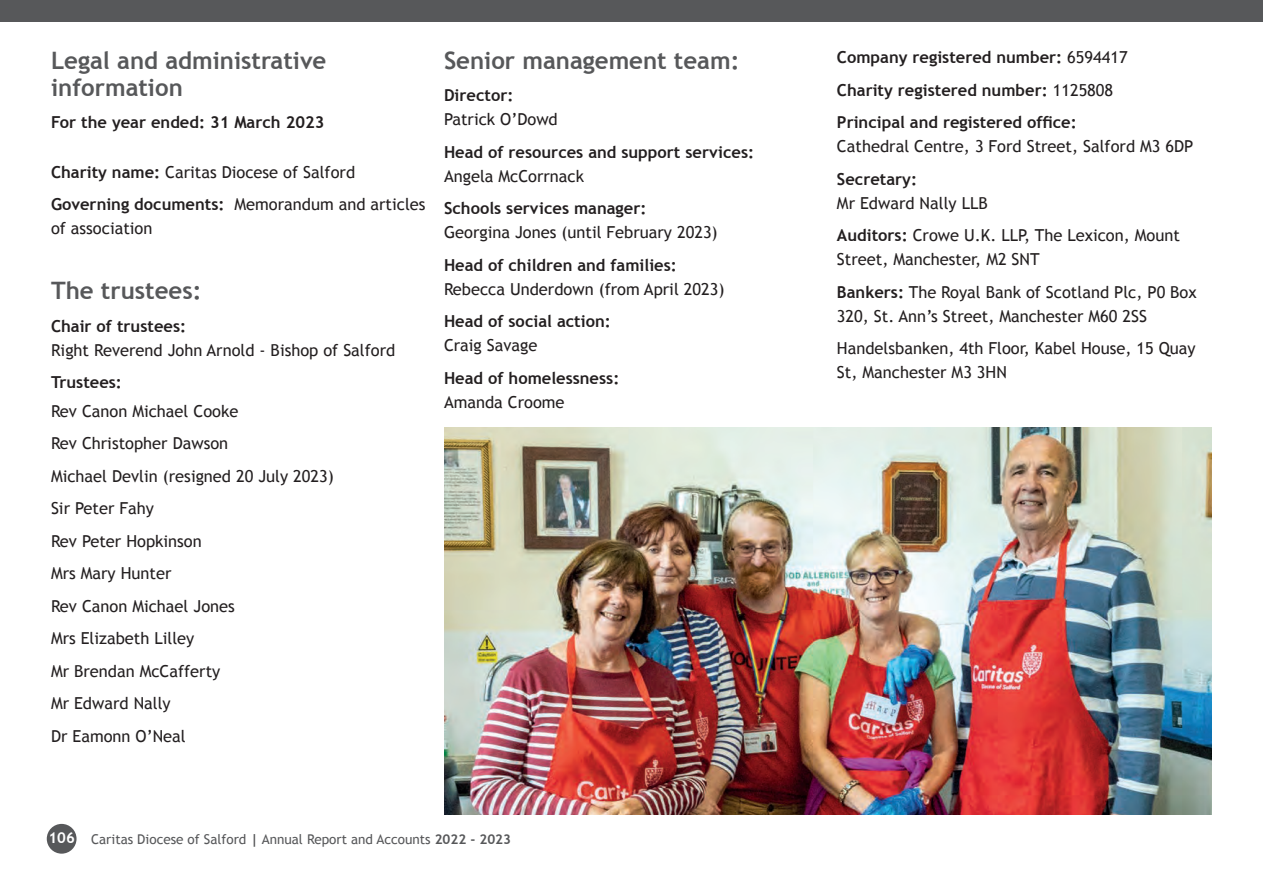
<style>
.page{position:relative;width:1263px;height:893px;background:#fff}
.page>*{position:absolute;margin:0;border:0;box-sizing:border-box;transform-origin:0 0}
.t1{font:700 24px/27px "Trebuchet MS";color:#57585a}
.t2{font:16.5px/32.5px "Trebuchet MS";color:#231f20}
.t3{font:700 16.5px/32.5px "Trebuchet MS";color:#231f20}
.t4{font:700 15px "Trebuchet MS";color:#fff}
.t5{font:13.5px "Trebuchet MS";color:#57585a}
.s1{font-weight:700}
.s2{font-weight:400}
</style>
<div class="page">
<div style="left:0;top:0;width:1263px;height:21px;background:#57585a"></div>
<div style="left:47px;top:824px;width:30px;height:30px;background:#57585a;border-radius:50%"></div>
<img style="left:444px;top:427px;width:768px;height:387px">
<h1 class="t1" style="left:51px;top:47px;width:277px">Legal and administrative information</h1>
<p class="t3" style="left:51px;top:106px;width:275px">For the year ended: 31 March 2023</p>
<p class="t2" style="left:51px;top:156px;width:376px"><span class="s1">Charity name:</span> Caritas Diocese of Salford<br><span class="s1">Governing documents:</span> Memorandum and articles</p>
<p class="t2" style="left:51px;top:212px;width:103px">of association</p>
<h1 class="t1" style="left:51px;top:277px;width:152px">The trustees:</h1>
<p class="t3" style="left:51px;top:310px;width:137px">Chair of trustees:</p>
<p class="t2" style="left:51px;top:334px;width:346px">Right Reverend John Arnold - Bishop of Salford</p>
<p class="t3" style="left:51px;top:366px;width:72px">Trustees:</p>
<p class="t2" style="left:51px;top:395px;width:284px">Rev Canon Michael Cooke<br>Rev Christopher Dawson<br>Michael Devlin (resigned 20 July 2023)<br>Sir Peter Fahy<br>Rev Peter Hopkinson<br>Mrs Mary Hunter<br>Rev Canon Michael Jones<br>Mrs Elizabeth Lilley<br>Mr Brendan McCafferty<br>Mr Edward Nally<br>Dr Eamonn O’Neal</p>
<h1 class="t1" style="left:444px;top:47px;width:297px">Senior management team:</h1>
<p class="t3" style="left:444px;top:79px;width:71px">Director:</p>
<p class="t2" style="left:444px;top:103px;width:115px">Patrick O’Dowd</p>
<p class="t3" style="left:444px;top:136px;width:312px">Head of resources and support services:</p>
<p class="t2" style="left:444px;top:160px;width:142px">Angela McCorrnack</p>
<p class="t3" style="left:444px;top:192px;width:204px">Schools services manager:</p>
<p class="t2" style="left:444px;top:216px;width:275px">Georgina Jones (until February 2023)</p>
<p class="t3" style="left:444px;top:249px;width:234px">Head of children and families:</p>
<p class="t2" style="left:444px;top:273px;width:282px">Rebecca Underdown (from April 2023)</p>
<p class="t3" style="left:444px;top:305px;width:168px">Head of social action:</p>
<p class="t2" style="left:444px;top:329px;width:95px">Craig Savage</p>
<p class="t3" style="left:444px;top:362px;width:177px">Head of homelessness:</p>
<p class="t2" style="left:444px;top:386px;width:122px">Amanda Croome</p>
<p class="t4" style="left:48px;top:829px;width:28px">106</p>
<p class="t5" style="left:91px;top:832px;width:421px">Caritas Diocese of Salford <span class="s1">|</span> Annual Report and Accounts <span class="s1">2022 - 2023</span></p>
<p class="t3" style="left:837px;top:41px;width:292px">Company registered number: <span class="s2">6594417<br></span>Charity registered number: <span class="s2">1125808<br></span>Principal and registered office:</p>
<p class="t2" style="left:837px;top:130px;width:358px">Cathedral Centre, 3 Ford Street, Salford M3 6DP</p>
<p class="t3" style="left:837px;top:163px;width:82px">Secretary:</p>
<p class="t2" style="left:837px;top:187px;width:344px">Mr Edward Nally LLB<br><span class="s1">Auditors:</span> Crowe U.K. LLP, The Lexicon, Mount</p>
<p class="t2" style="left:837px;top:243px;width:361px">Street, Manchester, M2 SNT<br><span class="s1">Bankers:</span> The Royal Bank of Scotland Plc, P0 Box</p>
<p class="t2" style="left:837px;top:300px;width:360px">320, St. Ann’s Street, Manchester M60 2SS<br>Handelsbanken, 4th Floor, Kabel House, 15 Quay</p>
<p class="t2" style="left:837px;top:356px;width:171px">St, Manchester M3 3HN</p>
</div>
